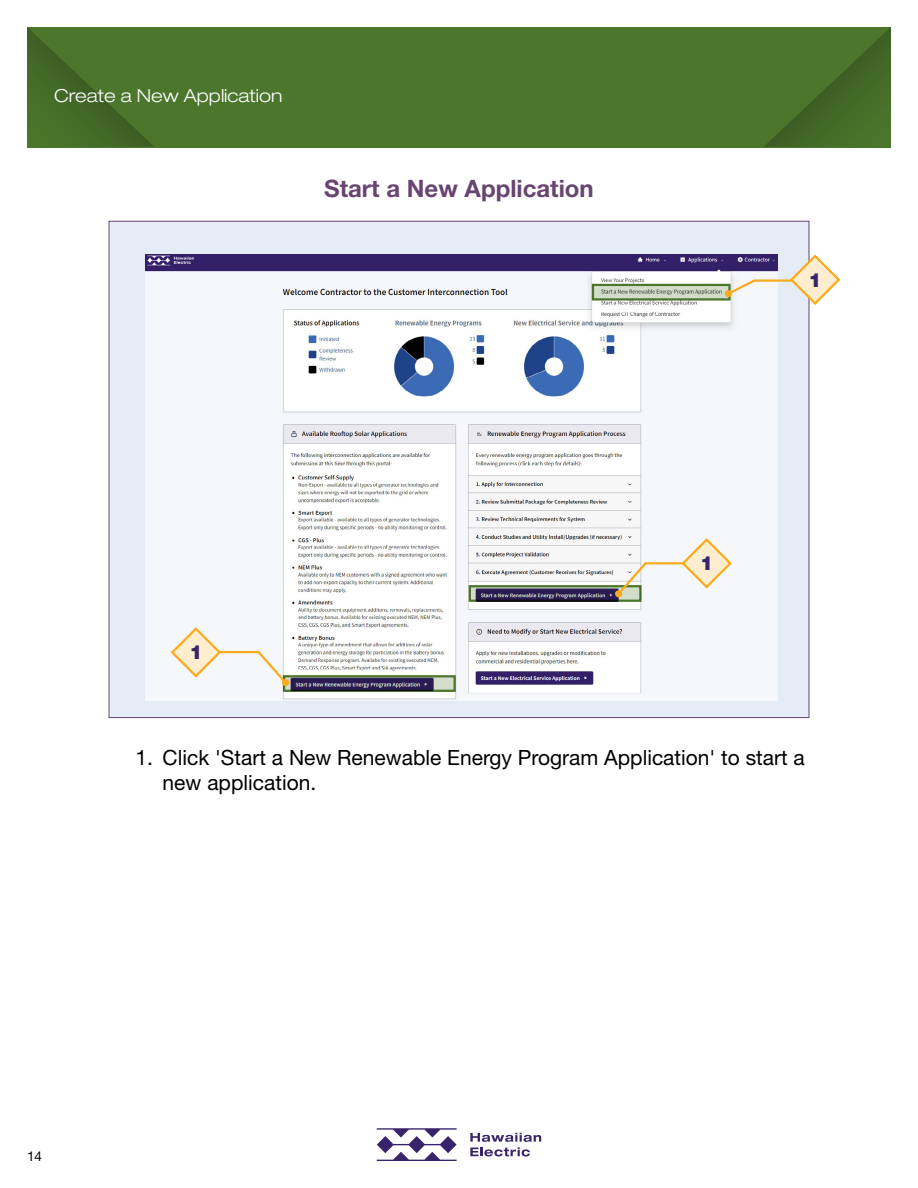
<style>
.page{position:relative;width:918px;height:1188px;background:#fff}
.page>*{position:absolute;margin:0;border:0;box-sizing:border-box;transform-origin:0 0}
.t1{font:700 24px "Helvetica Neue LT Std";color:#684571}
.t2{font:21px/25.2px "Helvetica Neue LT Std";color:#000}
.t3{font:900 19.5px "Helvetica Neue LT Std";color:#37246b}
.t4{font:300 expanded 18px "Helvetica Neue LT Std";color:#fff}
.t5{font:13.5px "Helvetica Neue LT Std";color:#000}
</style>
<div class="page">
<svg style="left:377px;top:1128px;width:80px;height:33px"></svg>
<svg style="left:470px;top:1133px;width:71px;height:23px"></svg>
<div style="left:27px;top:27px;width:864px;height:121px;background:#4c762c"></div>
<svg style="left:764px;top:27px;width:127px;height:120px"></svg>
<svg style="left:27px;top:27px;width:127px;height:120px"></svg>
<div style="left:109px;top:221px;width:700px;height:497px;background:#e6ecf5;border:1px solid #684571"></div>
<img style="left:146px;top:254px;width:631px;height:446px">
<svg style="left:592px;top:284px;width:133px;height:17px;background:#a4b696"></svg>
<svg style="left:469px;top:585px;width:173px;height:17px;background:#4d4e5b"></svg>
<svg style="left:283px;top:675px;width:173px;height:17px;background:#52555e"></svg>
<svg style="left:169px;top:626px;width:120px;height:60px"></svg>
<div style="left:282px;top:679px;width:7px;height:7px;background:#fbaa1b;border-radius:50%"></div>
<svg style="left:615px;top:536px;width:118px;height:61px"></svg>
<div style="left:615px;top:590px;width:7px;height:7px;background:#fbaa1b;border-radius:50%"></div>
<svg style="left:725px;top:253px;width:116px;height:54px"></svg>
<div style="left:725px;top:290px;width:7px;height:7px;background:#fbaa1b;border-radius:50%"></div>
<p class="t4" style="left:54px;top:85px;width:230px">Create a New Application</p>
<h3 class="t1" style="left:324px;top:174px;width:271px">Start a New Application</h3>
<p class="t3" style="left:189px;top:641px;width:15px">1</p>
<p class="t3" style="left:809px;top:268px;width:15px">1</p>
<p class="t3" style="left:700px;top:552px;width:15px">1</p>
<p class="t2" style="left:163px;top:745px;width:644px;text-indent:-27px">1. Click 'Start a New Renewable Energy Program Application' to start a new application.</p>
<p class="t5" style="left:27px;top:1148px;width:17px">14</p>
</div>
